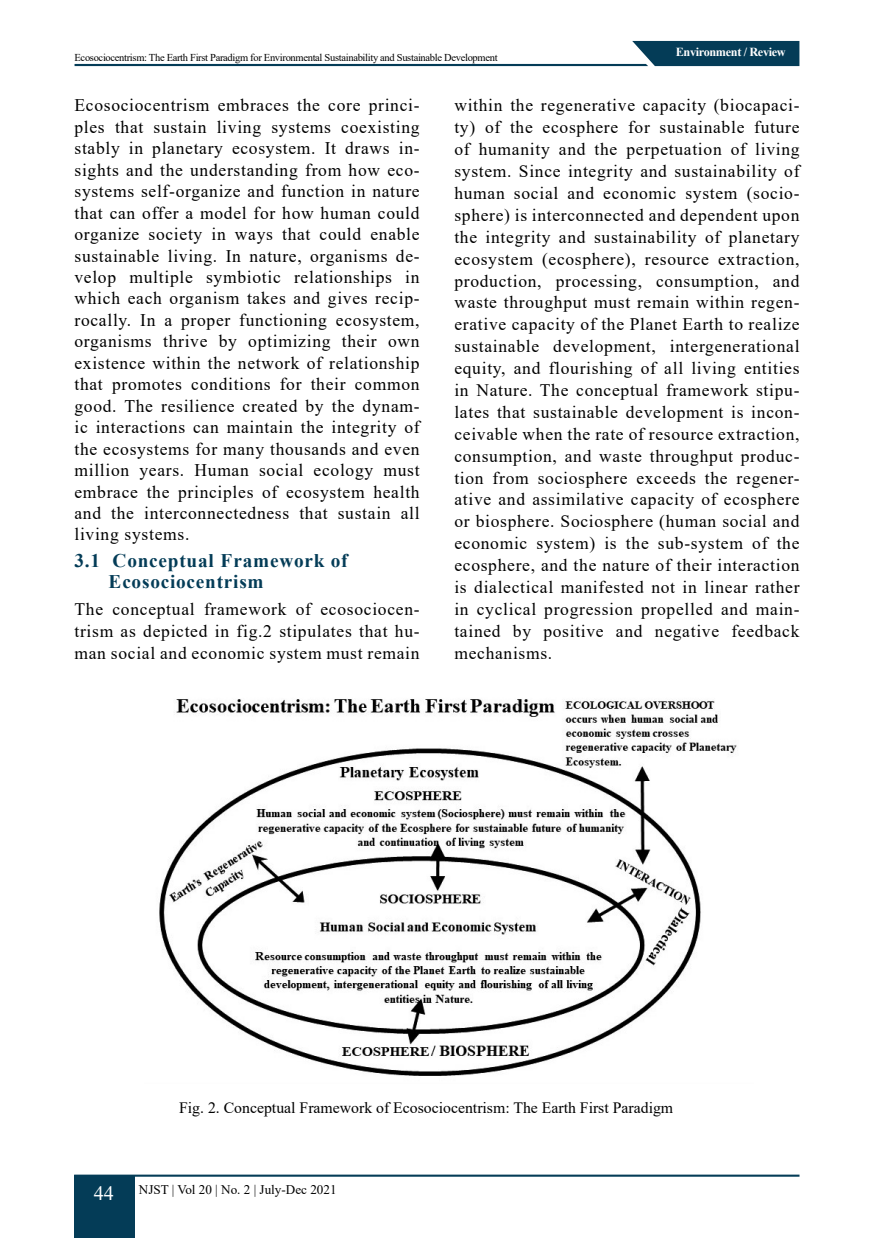
<style>
.page{position:relative;width:874px;height:1241px;background:#fff}
.page>*{position:absolute;margin:0;border:0;box-sizing:border-box;transform-origin:0 0}
.t1{font:20.12px "Times New Roman";color:#fff}
.t2{font:700 19.25px/21.5px "Times New Roman";letter-spacing:.04em;color:#043c57}
.t3{font:17.68px/21.5px "Times New Roman";letter-spacing:.04em;color:#000;text-align:justify}
.t4{font:17.5px/21.9px "Times New Roman";letter-spacing:.04em;color:#000;text-align:justify}
.t5{font:15.75px "Times New Roman";color:#000}
.t6{font:13.12px "Times New Roman";color:#000}
.t7{font:700 12.25px "Times New Roman";letter-spacing:-.03em;color:#fff}
.t8{font:10.5px "Times New Roman";letter-spacing:-.03em;color:#000}
</style>
<div class="page">
<svg style="left:74px;top:41px;width:725px;height:25px"></svg>
<div style="left:74px;top:1174px;width:60px;height:63px;background:#043c57"></div>
<hr style="left:74px;top:1174px;width:725px;height:2px;background:#043c57">
<img style="left:159px;top:699px;width:578px;height:377px">
<p class="t8" style="left:74px;top:50px;width:424px">Ecosociocentrism: The Earth First Paradigm for Environmental Sustainability and Sustainable Development</p>
<p class="t7" style="left:675px;top:43px;width:111px">Environment / Review</p>
<p class="t3" style="left:74px;top:94px;width:346px">Ecosociocentrism embraces the core princi&shy;ples that sustain living systems coexisting stably in planetary ecosystem. It draws in&shy;sights and the understanding from how eco&shy;systems self-organize and function in nature that can offer a model for how human could organize society in ways that could enable sustainable living. In nature, organisms de&shy;velop multiple symbiotic relationships in which each organism takes and gives recip&shy;rocally. In a proper functioning ecosystem, organisms thrive by optimizing their own existence within the network of relationship that promotes conditions for their common good. The resilience created by the dynam&shy;ic interactions can maintain the integrity of the ecosystems for many thousands and even million years. Human social ecology must embrace the principles of ecosystem health and the interconnectedness that sustain all living systems.</p>
<p class="t2" style="left:108px;top:549px;width:241px;text-indent:-34px">3.1 Conceptual Framework of<br>Ecosociocentrism</p>
<p class="t4" style="left:74px;top:597px;width:346px">The conceptual framework of ecosociocen&shy;trism as depicted in fig.2 stipulates that hu&shy;man social and economic system must remain</p>
<p class="t4" style="left:454px;top:94px;width:346px">within the regenerative capacity (biocapaci&shy;ty) of the ecosphere for sustainable future of humanity and the perpetuation of living system. Since integrity and sustainability of human social and economic system (socio&shy;sphere) is interconnected and dependent upon the integrity and sustainability of planetary ecosystem (ecosphere), resource extraction, production, processing, consumption, and waste throughput must remain within regen&shy;erative capacity of the Planet Earth to realize sustainable development, intergenerational equity, and flourishing of all living entities in Nature. The conceptual framework stipu&shy;lates that sustainable development is incon&shy;ceivable when the rate of resource extraction, consumption, and waste throughput produc&shy;tion from sociosphere exceeds the regener&shy;ative and assimilative capacity of ecosphere or biosphere. Sociosphere (human social and economic system) is the sub-system of the ecosphere, and the nature of their interaction is dialectical manifested not in linear rather in cyclical progression propelled and main&shy;tained by positive and negative feedback mechanisms.</p>
<p class="t5" style="left:179px;top:1096px;width:495px">Fig. 2. Conceptual Framework of Ecosociocentrism: The Earth First Paradigm</p>
<p class="t1" style="left:94px;top:1178px;width:22px">44</p>
<p class="t6" style="left:139px;top:1180px;width:199px">NJST | Vol 20 | No. 2 | July-Dec 2021</p>
</div>
